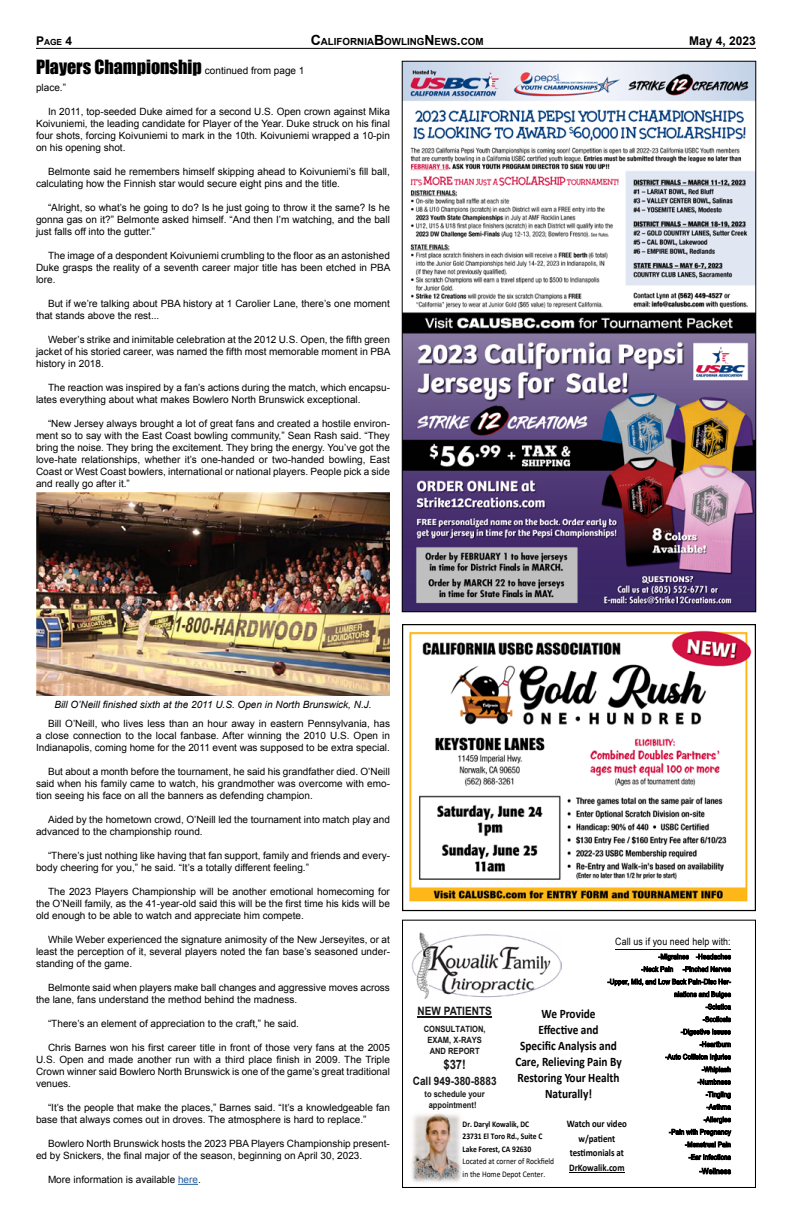
<style>
.page{position:relative;width:792px;height:1224px;background:#fff}
.page>*{position:absolute;margin:0;border:0;box-sizing:border-box;transform-origin:0 0}
.t1{font:18px "Impact";color:#000}
.t2{font:700 13px "Calibri";color:#000;scale:.87 1}
.t3{font:700 12.9px/15.8px "Calibri";color:#000;text-align:center;scale:.87 1}
.t4{font:700 12.9px "Arial";color:#181818;scale:.87 1}
.t5{font:700 12px "Arial";color:#000}
.t6{font:700 11.5px "Arial";color:#181818;scale:.87 1}
.t7{font:700 10.1px/14.6px "Calibri";letter-spacing:-.005em;color:#000;text-align:center;scale:.87 1}
.t8{font:10.1px "Arial Unicode MS";letter-spacing:.01em;color:#000;scale:.87 1}
.t9{font:10px/12px "Arial";color:#000;text-align:justify}
.t10{font:italic 10px "Arial";color:#000}
.t11{font:700 9.8px "Arial";color:#000}
.t12{font:700 8.6px/11.2px "Arial";color:#181818;text-align:center;scale:.87 1}
.t13{font:700 8.6px/12.6px "Calibri";color:#000;scale:.87 1}
.t14{font:8.6px/12.5px "Calibri";color:#000;scale:.87 1}
.t15{font:700 8.4px "Arial";color:#000}
.t16{font:7.9px "Arial Unicode MS";letter-spacing:.015em;color:#000;scale:.87 1}
.t17{font:7.2px/12.5px "Arial Unicode MS";letter-spacing:.02em;color:#000;scale:.87 1}
.s1{font-size:12px}
.s2{font-size:14px}
.s3{font-family:"Arial";font-size:10px}
.s4{color:#215e9e}
.s5{font-size:8.6px}
</style>
<div class="page">
<hr style="left:36px;top:48px;width:720px;height:1px;background:#000">
<img style="left:409px;top:630px;width:343px;height:272px">
<div style="left:402px;top:624px;width:354px;height:287px;border:1px solid #000101"></div>
<svg style="left:178px;top:1184px;width:20px;height:1px"></svg>
<img style="left:36px;top:492px;width:354px;height:204px">
<img style="left:412px;top:1113px;width:49px;height:70px">
<img style="left:411px;top:932px;width:151px;height:67px">
<hr style="left:615px;top:949px;width:116px;height:1px;background:#000">
<hr style="left:417px;top:1017px;width:75px;height:1px;background:#181818">
<hr style="left:569px;top:1172px;width:55px;height:1px;background:#000">
<div style="left:402px;top:920px;width:354px;height:268px;border:1px solid #000"></div>
<img style="left:404px;top:63px;width:350px;height:547px">
<p class="t15" style="left:36px;top:36px;width:38px"><span class="s1">P</span>AGE <span class="s1">4</span></p>
<p class="t11" style="left:311px;top:35px;width:175px"><span class="s2">C</span>ALIFORNIA<span class="s2">B</span>OWLING<span class="s2">N</span> EWS<span class="s2">.</span>COM</p>
<p class="t5" style="left:689px;top:33px;width:68px">May 4, 2023</p>
<h1 class="t1" style="left:36px;top:53px;width:270px">Players Championship <span class="s3">continued from page 1</span></h1>
<p class="t9" style="left:36px;top:82px;width:32px">place.”</p>
<p class="t9" style="left:36px;top:106px;width:356px;text-indent:12px">In 2011, top-seeded Duke aimed for a second U.S. Open crown against Mika Koivuniemi, the leading candidate for Player of the Year. Duke struck on his final four shots, forcing Koivuniemi to mark in the 10th. Koivuniemi wrapped a 10-pin on his opening shot.</p>
<p class="t9" style="left:36px;top:166px;width:355px;text-indent:12px">Belmonte said he remembers himself skipping ahead to Koivuniemi’s fill ball, calculating how the Finnish star would secure eight pins and the title.</p>
<p class="t9" style="left:36px;top:202px;width:355px;text-indent:12px">“Alright, so what’s he going to do? Is he just going to throw it the same? Is he gonna gas on it?” Belmonte asked himself. “And then I’m watching, and the ball just falls off into the gutter.”</p>
<p class="t9" style="left:36px;top:250px;width:356px;text-indent:12px">The image of a despondent Koivuniemi crumbling to the floor as an astonished Duke grasps the reality of a seventh career major title has been etched in PBA lore.</p>
<p class="t9" style="left:36px;top:298px;width:355px;text-indent:12px">But if we’re talking about PBA history at 1 Carolier Lane, there’s one moment that stands above the rest...</p>
<p class="t9" style="left:36px;top:334px;width:356px;text-indent:12px">Weber’s strike and inimitable celebration at the 2012 U.S. Open, the fifth green jacket of his storied career, was named the fifth most memorable moment in PBA history in 2018.</p>
<p class="t9" style="left:36px;top:382px;width:355px;text-indent:12px">The reaction was inspired by a fan’s actions during the match, which encapsu&shy;lates everything about what makes Bowlero North Brunswick exceptional.</p>
<p class="t9" style="left:36px;top:418px;width:355px;text-indent:12px">“New Jersey always brought a lot of great fans and created a hostile environ&shy;ment so to say with the East Coast bowling community,” Sean Rash said. “They bring the noise. They bring the excitement. They bring the energy. You’ve got the love-hate relationships, whether it’s one-handed or two-handed bowling, East Coast or West Coast bowlers, international or national players. People pick a side and really go after it.”</p>
<p class="t10" style="left:54px;top:698px;width:319px">Bill O’Neill finished sixth at the 2011 U.S. Open in North Brunswick, N.J.</p>
<p class="t9" style="left:36px;top:718px;width:356px;text-indent:12px">Bill O’Neill, who lives less than an hour away in eastern Pennsylvania, has a close connection to the local fanbase. After winning the 2010 U.S. Open in Indianapolis, coming home for the 2011 event was supposed to be extra special.</p>
<p class="t9" style="left:36px;top:766px;width:356px;text-indent:12px">But about a month before the tournament, he said his grandfather died. O’Neill said when his family came to watch, his grandmother was overcome with emo&shy;tion seeing his face on all the banners as defending champion.</p>
<p class="t9" style="left:36px;top:814px;width:355px;text-indent:12px">Aided by the hometown crowd, O’Neill led the tournament into match play and advanced to the championship round.</p>
<p class="t9" style="left:36px;top:850px;width:355px;text-indent:12px">“There’s just nothing like having that fan support, family and friends and every&shy;body cheering for you,” he said. “It’s a totally different feeling.”</p>
<p class="t9" style="left:36px;top:886px;width:355px;text-indent:12px">The 2023 Players Championship will be another emotional homecoming for the O’Neill family, as the 41-year-old said this will be the first time his kids will be old enough to be able to watch and appreciate him compete.</p>
<p class="t9" style="left:36px;top:934px;width:355px;text-indent:12px">While Weber experienced the signature animosity of the New Jerseyites, or at least the perception of it, several players noted the fan base’s seasoned under&shy;standing of the game.</p>
<p class="t9" style="left:36px;top:982px;width:355px;text-indent:12px">Belmonte said when players make ball changes and aggressive moves across the lane, fans understand the method behind the madness.</p>
<p class="t9" style="left:48px;top:1018px;width:253px">“There’s an element of appreciation to the craft,” he said.</p>
<p class="t9" style="left:36px;top:1042px;width:356px;text-indent:12px">Chris Barnes won his first career title in front of those very fans at the 2005<br>U.S. Open and made another run with a third place finish in 2009. The Triple Crown winner said Bowlero North Brunswick is one of the game’s great traditional venues.</p>
<p class="t9" style="left:36px;top:1102px;width:356px;text-indent:12px">“It’s the people that make the places,” Barnes said. “It’s a knowledgeable fan base that always comes out in droves. The atmosphere is hard to replace.”</p>
<p class="t9" style="left:36px;top:1138px;width:355px;text-indent:12px">Bowlero North Brunswick hosts the 2023 PBA Players Championship present&shy;ed by Snickers, the final major of the season, beginning on April 30, 2023.</p>
<p class="t9" style="left:48px;top:1174px;width:154px">More information is available <span class="s4">here</span>.</p>
<p class="t8" style="left:615px;top:934px;width:134px">Call us if you need help with:</p>
<p class="t17" style="left:641px;top:950px;width:104px;text-indent:17px">-Migraines -Headaches -Neck Pain</p>
<p class="t17" style="left:608px;top:963px;width:143px;text-align:right">-Pinched Nerves<br>-Upper, Mid, and Low Back Pain-Disc Her&shy;niations and Bulges<br>-Sciatica<br>-Scoliosis<br>-Digestive Issues<br>-Heartburn<br>-Auto Collision Injuries<br>-Whiplash<br>-Numbness<br>-Tingling<br>-Asthma<br>-Allergies<br>-Pain with Pregnancy<br>-Menstrual Pain<br>-Ear Infections</p>
<p class="t16" style="left:699px;top:1165px;width:38px"><span class="s5">-</span>Wellness</p>
<p class="t6" style="left:417px;top:1003px;width:87px">NEW PATIENTS</p>
<p class="t12" style="left:424px;top:1024px;width:73px">CONSULTATION,<br>EXAM, X-RAYS<br>AND REPORT</p>
<p class="t4" style="left:443px;top:1056px;width:27px">$37!</p>
<p class="t6" style="left:413px;top:1073px;width:98px">Call 949-380-8883</p>
<p class="t12" style="left:425px;top:1089px;width:71px">to schedule your appointment!</p>
<p class="t13" style="left:463px;top:1117px;width:93px">Dr. Daryl Kowalik, DC<br>23731 El Toro Rd., Suite C<br>Lake Forest, CA 92630</p>
<p class="t14" style="left:463px;top:1155px;width:107px">Located at corner of Rockfield in the Home Depot Center.</p>
<p class="t3" style="left:542px;top:1006px;width:64px">We Provide</p>
<h2 class="t2" style="left:539px;top:1021px;width:71px">Effective and</h2>
<p class="t3" style="left:515px;top:1038px;width:124px">Specific Analysis and<br>Care, Relieving Pain By<br>Restoring Your Health</p>
<h2 class="t2" style="left:545px;top:1084px;width:56px">Naturally!</h2>
<p class="t7" style="left:567px;top:1116px;width:71px">Watch our video w/patient testimonials at<br>DrKowalik.com</p>
</div>
